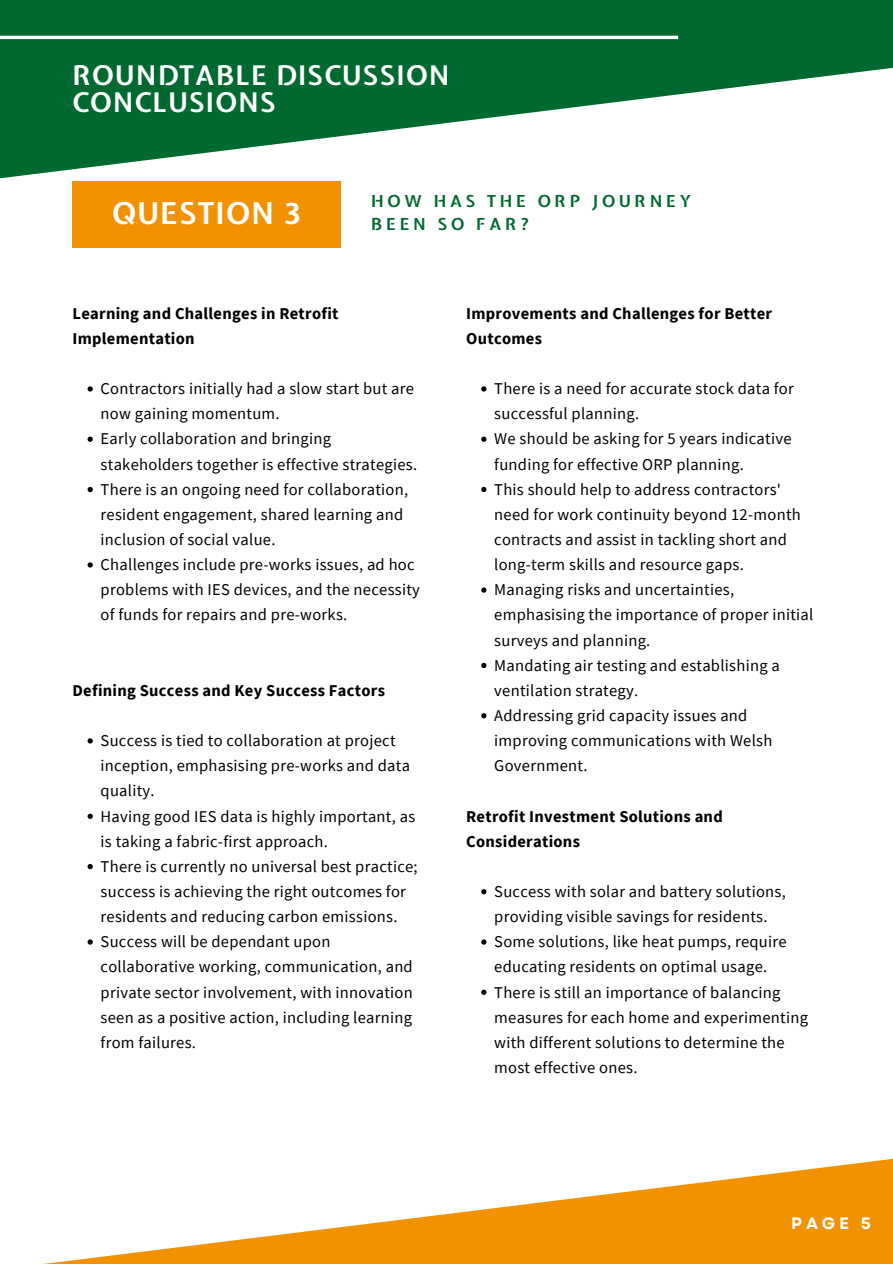
<style>
.page{position:relative;width:893px;height:1264px;background:#fff}
.page>*{position:absolute;margin:0;border:0;box-sizing:border-box;transform-origin:0 0}
.t1{font:700 30px "Expletus Sans";letter-spacing:.045em;color:#fff}
.t2{font:700 27px "Expletus Sans";letter-spacing:.045em;color:#fff}
.t3{font:16.5px/25.2px "Source Sans Pro";letter-spacing:.015em;color:#000}
.t4{font:700 16.5px/25.2px "Source Sans Pro";letter-spacing:.015em;color:#000}
.t5{font:700 16.5px/22.5px "Expletus Sans";letter-spacing:.23em;color:#00692f}
.t6{font:700 16.5px "Garet";color:#fff}
</style>
<div class="page">
<svg style="left:0;top:0;width:892px;height:179px;fill:#00692f"></svg>
<hr style="left:0;top:36px;width:678px;height:3px;background:#fff">
<svg style="left:52px;top:1159px;width:840px;height:104px"></svg>
<div style="left:73px;top:181px;width:267px;height:67px;background:#f39200"></div>
<svg style="left:88px;top:386px;width:5px;height:5px"></svg>
<svg style="left:88px;top:436px;width:5px;height:6px"></svg>
<svg style="left:88px;top:487px;width:5px;height:5px"></svg>
<svg style="left:88px;top:562px;width:5px;height:5px"></svg>
<svg style="left:88px;top:738px;width:5px;height:5px"></svg>
<svg style="left:88px;top:813px;width:5px;height:6px"></svg>
<svg style="left:88px;top:864px;width:5px;height:5px"></svg>
<svg style="left:88px;top:939px;width:5px;height:5px"></svg>
<svg style="left:481px;top:386px;width:5px;height:5px"></svg>
<svg style="left:481px;top:436px;width:5px;height:6px"></svg>
<svg style="left:481px;top:487px;width:5px;height:5px"></svg>
<svg style="left:481px;top:587px;width:5px;height:5px"></svg>
<svg style="left:481px;top:663px;width:5px;height:5px"></svg>
<svg style="left:481px;top:713px;width:5px;height:5px"></svg>
<svg style="left:481px;top:889px;width:5px;height:5px"></svg>
<svg style="left:481px;top:939px;width:5px;height:5px"></svg>
<svg style="left:481px;top:989px;width:5px;height:5px"></svg>
<p class="t2" style="left:73px;top:57px;width:378px">ROUNDTABLE DISCUSSION</p>
<p class="t2" style="left:73px;top:84px;width:205px">CONCLUSIONS</p>
<p class="t1" style="left:112px;top:193px;width:190px">QUESTION 3</p>
<p class="t5" style="left:371px;top:190px;width:321px">HOW HAS THE ORP JOURNEY<br>BEEN SO FAR?</p>
<p class="t4" style="left:73px;top:300px;width:267px">Learning and Challenges in Retrofit<br>Implementation</p>
<p class="t3" style="left:101px;top:376px;width:315px">Contractors initially had a slow start but are now gaining momentum.</p>
<p class="t3" style="left:101px;top:426px;width:318px">Early collaboration and bringing stakeholders together is effective strategies.</p>
<p class="t3" style="left:101px;top:476px;width:309px">There is an ongoing need for collaboration, resident engagement, shared learning and inclusion of social value.</p>
<p class="t3" style="left:101px;top:551px;width:321px">Challenges include pre-works issues, ad hoc problems with IES devices, and the necessity of funds for repairs and pre-works.</p>
<p class="t4" style="left:73px;top:677px;width:314px">Defining Success and Key Success Factors</p>
<p class="t3" style="left:101px;top:727px;width:311px">Success is tied to collaboration at project inception, emphasising pre-works and data quality.</p>
<p class="t3" style="left:101px;top:803px;width:316px">Having good IES data is highly important, as is taking a fabric-first approach.</p>
<p class="t3" style="left:101px;top:853px;width:318px">There is currently no universal best practice; success is achieving the right outcomes for residents and reducing carbon emissions.</p>
<p class="t3" style="left:101px;top:928px;width:314px">Success will be dependant upon collaborative working, communication, and private sector involvement, with innovation seen as a positive action, including learning from failures.</p>
<p class="t4" style="left:466px;top:300px;width:307px">Improvements and Challenges for Better<br>Outcomes</p>
<p class="t3" style="left:494px;top:376px;width:301px">There is a need for accurate stock data for successful planning.</p>
<p class="t3" style="left:494px;top:426px;width:299px">We should be asking for 5 years indicative funding for effective ORP planning.</p>
<p class="t3" style="left:494px;top:476px;width:308px">This should help to address contractors' need for work continuity beyond 12-month contracts and assist in tackling short and long-term skills and resource gaps.</p>
<p class="t3" style="left:494px;top:577px;width:320px">Managing risks and uncertainties, emphasising the importance of proper initial surveys and planning.</p>
<p class="t3" style="left:494px;top:652px;width:287px">Mandating air testing and establishing a ventilation strategy.</p>
<p class="t3" style="left:494px;top:702px;width:279px">Addressing grid capacity issues and improving communications with Welsh<br>Government.</p>
<p class="t4" style="left:466px;top:803px;width:258px">Retrofit Investment Solutions and<br>Considerations</p>
<p class="t3" style="left:494px;top:878px;width:293px">Success with solar and battery solutions, providing visible savings for residents.</p>
<p class="t3" style="left:494px;top:928px;width:294px">Some solutions, like heat pumps, require educating residents on optimal usage.</p>
<p class="t3" style="left:494px;top:979px;width:315px">There is still an importance of balancing measures for each home and experimenting with different solutions to determine the most effective ones.</p>
<p class="t6" style="left:791px;top:1211px;width:81px">PAGE 5</p>
<p class="t6" style="left:860px;top:1211px;width:12px">3</p>
</div>
